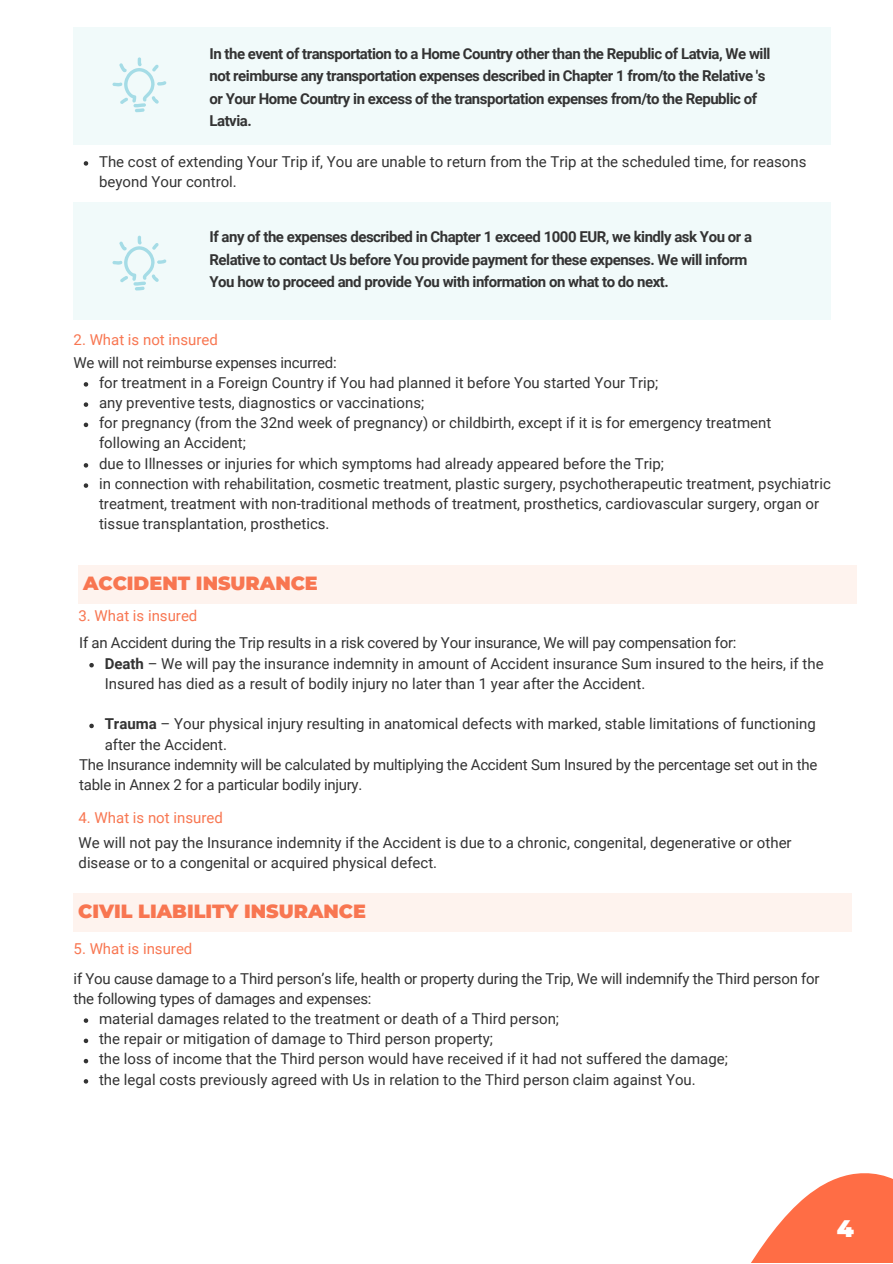
<style>
.page{position:relative;width:893px;height:1264px;background:#fff}
.page>*{position:absolute;margin:0;border:0;box-sizing:border-box;transform-origin:0 0}
.t1{font:900 24px "Montserrat";color:#fff}
.t2{font:900 19.2px "Montserrat";color:#f87651}
.t3{font:15px/20.2px "Roboto";color:#333}
.t4{font:700 15px/22.5px "Roboto";letter-spacing:-.03em;color:#333}
.t5{font:15px "Roboto";color:#f87651}
.s1{font-weight:700}
</style>
<div class="page">
<svg style="left:751px;top:1173px;width:141px;height:89px"></svg>
<div style="left:74px;top:27px;width:757px;height:118px;background:#f1fafa"></div>
<svg style="left:112px;top:57px;width:54px;height:55px"></svg>
<svg style="left:84px;top:161px;width:4px;height:5px"></svg>
<div style="left:74px;top:202px;width:757px;height:118px;background:#f1fafa"></div>
<svg style="left:112px;top:236px;width:54px;height:54px"></svg>
<svg style="left:84px;top:382px;width:4px;height:4px"></svg>
<svg style="left:84px;top:402px;width:4px;height:5px"></svg>
<svg style="left:84px;top:422px;width:4px;height:5px"></svg>
<svg style="left:84px;top:463px;width:4px;height:4px"></svg>
<svg style="left:84px;top:483px;width:4px;height:5px"></svg>
<div style="left:79px;top:565px;width:777px;height:38px;background:#fef3ee"></div>
<svg style="left:89px;top:663px;width:5px;height:4px"></svg>
<svg style="left:89px;top:723px;width:5px;height:5px"></svg>
<div style="left:74px;top:893px;width:777px;height:38px;background:#fef3ee"></div>
<svg style="left:84px;top:1018px;width:4px;height:4px"></svg>
<svg style="left:84px;top:1038px;width:4px;height:5px"></svg>
<svg style="left:84px;top:1058px;width:4px;height:5px"></svg>
<svg style="left:84px;top:1079px;width:4px;height:4px"></svg>
<p class="t4" style="left:209px;top:42px;width:562px">In the event of transportation to a Home Country other than the Republic of Latvia, We will not reimburse any transportation expenses described in Chapter 1 from/to the Relative 's or Your Home Country in excess of the transportation expenses from/to the Republic of Latvia.</p>
<p class="t3" style="left:99px;top:151px;width:708px">The cost of extending Your Trip if, You are unable to return from the Trip at the scheduled time, for reasons beyond Your control.</p>
<p class="t4" style="left:209px;top:226px;width:544px">If any of the expenses described in Chapter 1 exceed 1000 EUR, we kindly ask You or a<br>Relative to contact Us before You provide payment for these expenses. We will inform<br>You how to proceed and provide You with information on what to do next.</p>
<p class="t5" style="left:74px;top:331px;width:146px">2. What is not insured</p>
<p class="t3" style="left:99px;top:372px;width:560px">for treatment in a Foreign Country if You had planned it before You started Your Trip;</p>
<p class="t3" style="left:99px;top:393px;width:327px">any preventive tests, diagnostics or vaccinations;</p>
<p class="t3" style="left:99px;top:413px;width:673px">for pregnancy (from the 32nd week of pregnancy) or childbirth, except if it is for emergency treatment following an Accident;</p>
<p class="t3" style="left:99px;top:453px;width:566px">due to Illnesses or injuries for which symptoms had already appeared before the Trip;</p>
<p class="t3" style="left:99px;top:473px;width:733px">in connection with rehabilitation, cosmetic treatment, plastic surgery, psychotherapeutic treatment, psychiatric treatment, treatment with non-traditional methods of treatment, prosthetics, cardiovascular surgery, organ or tissue transplantation, prosthetics.</p>
<p class="t3" style="left:74px;top:352px;width:264px">We will not reimburse expenses incurred:</p>
<p class="t2" style="left:83px;top:571px;width:236px">ACCIDENT INSURANCE</p>
<p class="t5" style="left:79px;top:607px;width:120px">3. What is insured</p>
<p class="t3" style="left:105px;top:653px;width:720px"><span class="s1">Death</span> – We will pay the insurance indemnity in amount of Accident insurance Sum insured to the heirs, if the<br>Insured has died as a result of bodily injury no later than 1 year after the Accident.</p>
<p class="t3" style="left:105px;top:714px;width:712px"><span class="s1">Trauma</span> – Your physical injury resulting in anatomical defects with marked, stable limitations of functioning after the Accident.</p>
<p class="t3" style="left:79px;top:633px;width:658px">If an Accident during the Trip results in a risk covered by Your insurance, We will pay compensation for:</p>
<p class="t3" style="left:79px;top:754px;width:739px">The Insurance indemnity will be calculated by multiplying the Accident Sum Insured by the percentage set out in the table in Annex 2 for a particular bodily injury.</p>
<p class="t5" style="left:79px;top:808px;width:146px">4. What is not insured</p>
<p class="t3" style="left:79px;top:832px;width:714px">We will not pay the Insurance indemnity if the Accident is due to a chronic, congenital, degenerative or other disease or to a congenital or acquired physical defect.</p>
<p class="t2" style="left:78px;top:899px;width:289px">CIVIL LIABILITY INSURANCE</p>
<p class="t5" style="left:74px;top:940px;width:120px">5. What is insured</p>
<p class="t3" style="left:74px;top:968px;width:747px">if You cause damage to a Third person’s life, health or property during the Trip, We will indemnify the Third person for the following types of damages and expenses:</p>
<p class="t3" style="left:99px;top:1008px;width:461px">material damages related to the treatment or death of a Third person;</p>
<p class="t3" style="left:99px;top:1028px;width:395px">the repair or mitigation of damage to Third person property;</p>
<p class="t3" style="left:99px;top:1049px;width:630px">the loss of income that the Third person would have received if it had not suffered the damage;</p>
<p class="t3" style="left:99px;top:1069px;width:598px">the legal costs previously agreed with Us in relation to the Third person claim against You.</p>
<p class="t1" style="left:836px;top:1208px;width:16px">5</p>
<p class="t1" style="left:836px;top:1213px;width:19px">4</p>
</div>
